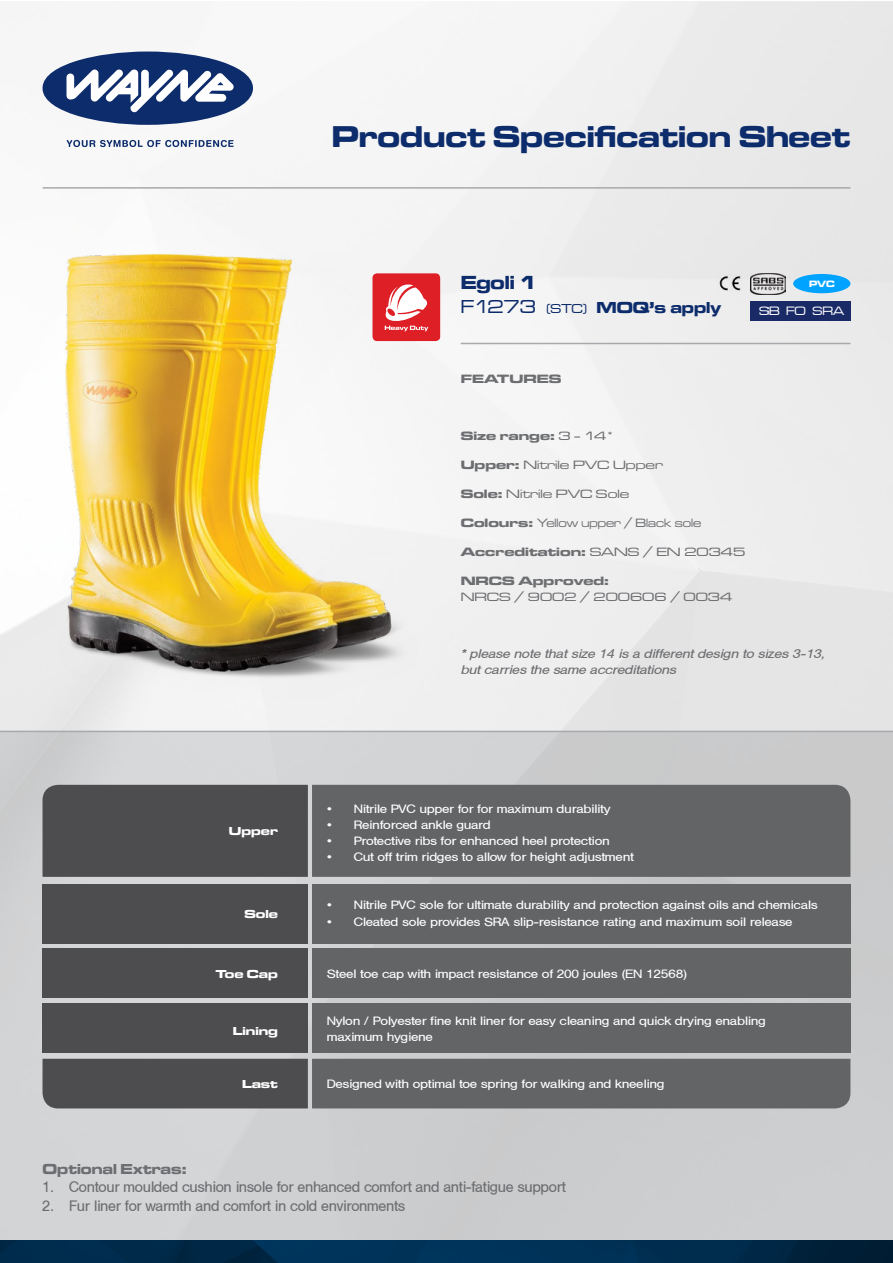
<style>
.page{position:relative;width:893px;height:1263px;background:#f0f0f0}
.page>*{position:absolute;margin:0;border:0;box-sizing:border-box;transform-origin:0 0}
.t1{font:700 expanded 31.2px "Microgramma DOT";color:#0d2c6c}
.t2{font:19.5px "Microgramma Becker Bold Extd";color:#0d2c6c}
.t3{font:700 expanded 16.5px "Microgramma DOT";color:#0d2c6c}
.t4{font:15px "Helba DB Normal";color:#6d6e71}
.t5{font:700 expanded 15px "Microgramma DOT";color:#6d6e71}
.t6{font:italic 12.6px/16px "Helba DB Normal";color:#6d6e71;scale:1.17 1}
.t7{font:700 expanded 12.6px "Microgramma DOT";color:#6d6e71;scale:1.17 1}
.t8{font:500 expanded 12.6px "Microgramma DOT";color:#6d6e71;scale:1.17 1}
.t9{font:500 expanded 12.6px "Microgramma DOT";color:#6d6e71}
.t10{font:12.6px "Microgramma D Medi Exte";color:#fff}
.t11{font:12px/16px "Helba DB Normal";color:#fff;scale:1.17 1}
.t12{font:700 expanded 12px "Microgramma DOT";color:#fff;scale:1.1 1}
.t13{font:700 expanded 9.6px "Microgramma DOT";color:#fff}
.s1{font-weight:500;font-size:19.5px}
.s2{font-weight:500;font-size:13.5px}
.s3{font-weight:500}
.s4{font-weight:700}
</style>
<div class="page">
<div style="left:0;top:731px;width:893px;height:532px;background:#cdcecf"></div>
<hr style="left:0;top:731px;width:893px;height:1px;background:#a7a9ac">
<img style="left:0;top:202px;width:399px;height:497px">
<hr style="left:461px;top:343px;width:389px;height:1px;background:#a7a9ac">
<img style="left:750px;top:273px;width:18px;height:22px">
<svg style="left:43px;top:52px;width:210px;height:73px"></svg>
<svg style="left:67px;top:140px;width:167px;height:7px"></svg>
<hr style="left:43px;top:187px;width:807px;height:2px;background:#a7a9ac">
<svg style="left:0;top:1240px;width:893px;height:23px;background:#002c4d"></svg>
<img style="left:718px;top:274px;width:24px;height:17px">
<div style="left:372px;top:273px;width:68px;height:68px;background:#de1f26;border-radius:5px"></div>
<svg style="left:384px;top:284px;width:45px;height:47px"></svg>
<div style="left:43px;top:785px;width:265px;height:92px;background:#4d4d4f"></div>
<div style="left:312px;top:785px;width:538px;height:92px;background:#636466"></div>
<svg style="left:43px;top:883px;width:807px;height:170px;background:#636365"></svg>
<svg style="left:43px;top:1059px;width:807px;height:49px;background:#5c5d5f"></svg>
<div style="left:750px;top:301px;width:101px;height:19px;background:#192a67"></div>
<img style="left:768px;top:187px;width:125px;height:467px">
<h1 class="t1" style="left:332px;top:115px;width:520px">Product Specification Sheet</h1>
<h2 class="t2" style="left:461px;top:270px;width:78px">Egoli 1</h2>
<h3 class="t3" style="left:461px;top:296px;width:262px"><span class="s1">F1273</span> <span class="s2">(STC)</span> MOQ’s apply</h3>
<p class="t13" style="left:809px;top:277px;width:27px">PVC</p>
<p class="t10" style="left:759px;top:302px;width:86px">SB FO SRA</p>
<p class="t7" style="left:461px;top:370px;width:88px">FEATURES</p>
<p class="t7" style="left:461px;top:427px;width:132px">Size range: <span class="s3">3 - 14*</span></p>
<p class="t8" style="left:461px;top:457px;width:174px"><span class="s4">Upper:</span> Nitrile PVC Upper</p>
<p class="t8" style="left:461px;top:486px;width:146px"><span class="s4">Sole:</span> Nitrile PVC Sole</p>
<p class="t9" style="left:461px;top:515px;width:242px"><span class="s4">Colours:</span> Yellow upper / Black sole</p>
<p class="t7" style="left:461px;top:543px;width:245px">Accreditation: <span class="s3">SANS / EN 20345</span></p>
<p class="t7" style="left:461px;top:572px;width:128px">NRCS Approved:</p>
<p class="t8" style="left:461px;top:588px;width:234px">NRCS / 9002 / 200606 / 0034</p>
<p class="t6" style="left:461px;top:646px;width:315px">*please note thatsize 14 is a differentdesign to sizes 3-13, butcarries the same accreditations</p>
<p class="t12" style="left:229px;top:823px;width:46px">Upper</p>
<p class="t12" style="left:244px;top:905px;width:32px">Sole</p>
<p class="t12" style="left:216px;top:965px;width:58px">Toe Cap</p>
<p class="t12" style="left:233px;top:1022px;width:43px">Lining</p>
<p class="t12" style="left:242px;top:1075px;width:34px">Last</p>
<p class="t11" style="left:327px;top:800px;width:244px">• Nitrile PVC upper for for maximum durability</p>
<p class="t11" style="left:327px;top:817px;width:142px">• Reinforced ankle guard</p>
<p class="t11" style="left:327px;top:833px;width:243px">• Protective ribs for enhanced heel protection</p>
<p class="t11" style="left:327px;top:849px;width:264px">• Cut off trim ridges to allow for height adjustment</p>
<p class="t11" style="left:327px;top:897px;width:421px">• Nitrile PVC sole for ultimate durability and protection against oils and chemicals</p>
<p class="t11" style="left:327px;top:913px;width:400px">• Cleated sole provides SRA slip-resistance rating and maximum soil release</p>
<p class="t11" style="left:327px;top:966px;width:310px">Steel toe cap with impact resistance of 200 joules (EN 12568)</p>
<p class="t11" style="left:327px;top:1013px;width:377px">Nylon / Polyester fine knit liner for easy cleaning and quick drying enabling maximum hygiene</p>
<p class="t11" style="left:327px;top:1076px;width:290px">Designed with optimal toe spring for walking and kneeling</p>
<p class="t5" style="left:43px;top:1159px;width:146px">Optional Extras:</p>
<p class="t4" style="left:43px;top:1179px;width:525px">1. Contour moulded cushion insole for enhanced comfort and anti-fatigue support</p>
<p class="t4" style="left:43px;top:1197px;width:364px">2. Fur liner for warmth and comfort in cold environments</p>
</div>
